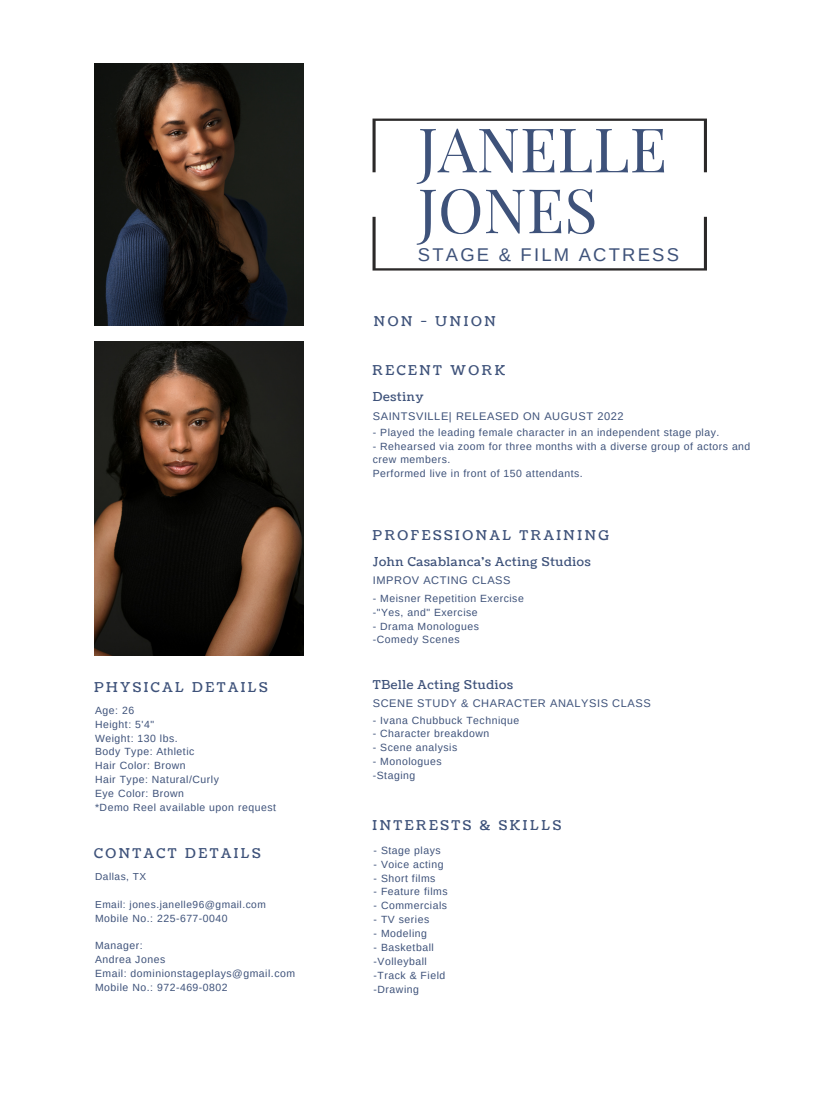
<style>
.page{position:relative;width:836px;height:1103px;background:#fff}
.page>*{position:absolute;margin:0;border:0;box-sizing:border-box;transform-origin:0 0}
.t1{font:61.35px/60.8px "Playfair Display";color:#3e527a}
.t2{font:18.45px "Arimo";letter-spacing:.12em;color:#3e527a}
.t3{font:13.5px "Coustard";letter-spacing:.19em;color:#3e527a}
.t4{font:12.3px "Coustard";letter-spacing:.05em;color:#3e527a}
.t5{font:11.1px "Arimo";letter-spacing:.05em;color:#3e527a}
.t6{font:10.5px/13.8px "Arimo";letter-spacing:.05em;color:#3e527a}
.t7{font:10.2px "Arimo";letter-spacing:.05em;color:#3e527a}
</style>
<div class="page">
<img style="left:94px;top:64px;width:209px;height:261px">
<svg style="left:372px;top:119px;width:335px;height:53px"></svg>
<svg style="left:372px;top:217px;width:335px;height:53px"></svg>
<img style="left:94px;top:341px;width:209px;height:314px">
<p class="t3" style="left:94px;top:678px;width:175px">PHYSICAL DETAILS</p>
<p class="t6" style="left:95px;top:703px;width:41px">Age: 26</p>
<p class="t6" style="left:95px;top:717px;width:60px">Height: 5'4"</p>
<p class="t6" style="left:95px;top:731px;width:84px">Weight: 130 lbs.</p>
<p class="t6" style="left:95px;top:745px;width:101px">Body Type: Athletic</p>
<p class="t6" style="left:95px;top:758px;width:92px">Hair Color: Brown</p>
<p class="t6" style="left:95px;top:772px;width:125px">Hair Type: Natural/Curly</p>
<p class="t6" style="left:95px;top:786px;width:91px">Eye Color: Brown</p>
<p class="t6" style="left:95px;top:800px;width:182px">*Demo Reel available upon request</p>
<p class="t3" style="left:94px;top:844px;width:168px">CONTACT DETAILS</p>
<p class="t7" style="left:95px;top:871px;width:53px">Dallas, TX</p>
<p class="t7" style="left:95px;top:898px;width:172px">Email: jones.janelle96@gmail.com</p>
<p class="t6" style="left:95px;top:911px;width:134px">Mobile No.: 225-677-0040</p>
<p class="t6" style="left:95px;top:938px;width:49px">Manager:</p>
<p class="t6" style="left:95px;top:952px;width:72px">Andrea Jones</p>
<p class="t6" style="left:95px;top:966px;width:201px">Email: dominionstageplays@gmail.com</p>
<p class="t6" style="left:95px;top:980px;width:134px">Mobile No.: 972-469-0802</p>
<p class="t1" style="left:418px;top:117px;width:250px">JANELLE<br>JONES</p>
<p class="t2" style="left:418px;top:245px;width:262px">STAGE &amp; FILM ACTRESS</p>
<p class="t3" style="left:374px;top:312px;width:123px">NON - UNION</p>
<p class="t3" style="left:372px;top:361px;width:134px">RECENT WORK</p>
<p class="t5" style="left:373px;top:409px;width:252px">SAINTSVILLE| RELEASED ON AUGUST 2022</p>
<p class="t4" style="left:373px;top:389px;width:52px">Destiny</p>
<p class="t6" style="left:373px;top:425px;width:348px">- Played the leading female character in an independent stage play.</p>
<p class="t6" style="left:373px;top:439px;width:379px">- Rehearsed via zoom for three months with a diverse group of actors and crew members.</p>
<p class="t6" style="left:373px;top:467px;width:211px">Performed live in front of 150 attendants.</p>
<p class="t3" style="left:372px;top:526px;width:238px">PROFESSIONAL TRAINING</p>
<p class="t5" style="left:373px;top:574px;width:139px">IMPROV ACTING CLASS</p>
<p class="t4" style="left:373px;top:553px;width:219px">John Casablanca's Acting Studios</p>
<p class="t6" style="left:373px;top:591px;width:152px">- Meisner Repetition Exercise</p>
<p class="t6" style="left:373px;top:605px;width:106px">-"Yes, and" Exercise</p>
<p class="t6" style="left:373px;top:619px;width:108px">- Drama Monologues</p>
<p class="t6" style="left:373px;top:633px;width:88px">-Comedy Scenes</p>
<p class="t4" style="left:373px;top:676px;width:142px">TBelle Acting Studios</p>
<p class="t6" style="left:373px;top:713px;width:148px">- Ivana Chubbuck Technique</p>
<p class="t6" style="left:373px;top:727px;width:118px">- Character breakdown</p>
<p class="t6" style="left:373px;top:741px;width:86px">- Scene analysis</p>
<p class="t6" style="left:373px;top:754px;width:70px">- Monologues</p>
<p class="t6" style="left:373px;top:768px;width:44px">-Staging</p>
<p class="t5" style="left:373px;top:697px;width:279px">SCENE STUDY &amp; CHARACTER ANALYSIS CLASS</p>
<p class="t3" style="left:372px;top:816px;width:190px">INTERESTS &amp; SKILLS</p>
<p class="t6" style="left:373px;top:843px;width:69px">- Stage plays</p>
<p class="t6" style="left:373px;top:857px;width:72px">- Voice acting</p>
<p class="t6" style="left:373px;top:871px;width:63px">- Short films</p>
<p class="t6" style="left:373px;top:885px;width:76px">- Feature films</p>
<p class="t6" style="left:373px;top:899px;width:75px">- Commercials</p>
<p class="t6" style="left:373px;top:913px;width:57px">- TV series</p>
<p class="t6" style="left:373px;top:926px;width:55px">- Modeling</p>
<p class="t6" style="left:373px;top:940px;width:62px">- Basketball</p>
<p class="t6" style="left:373px;top:954px;width:55px">-Volleyball</p>
<p class="t6" style="left:373px;top:968px;width:73px">-Track &amp; Field</p>
<p class="t6" style="left:373px;top:982px;width:47px">-Drawing</p>
</div>
